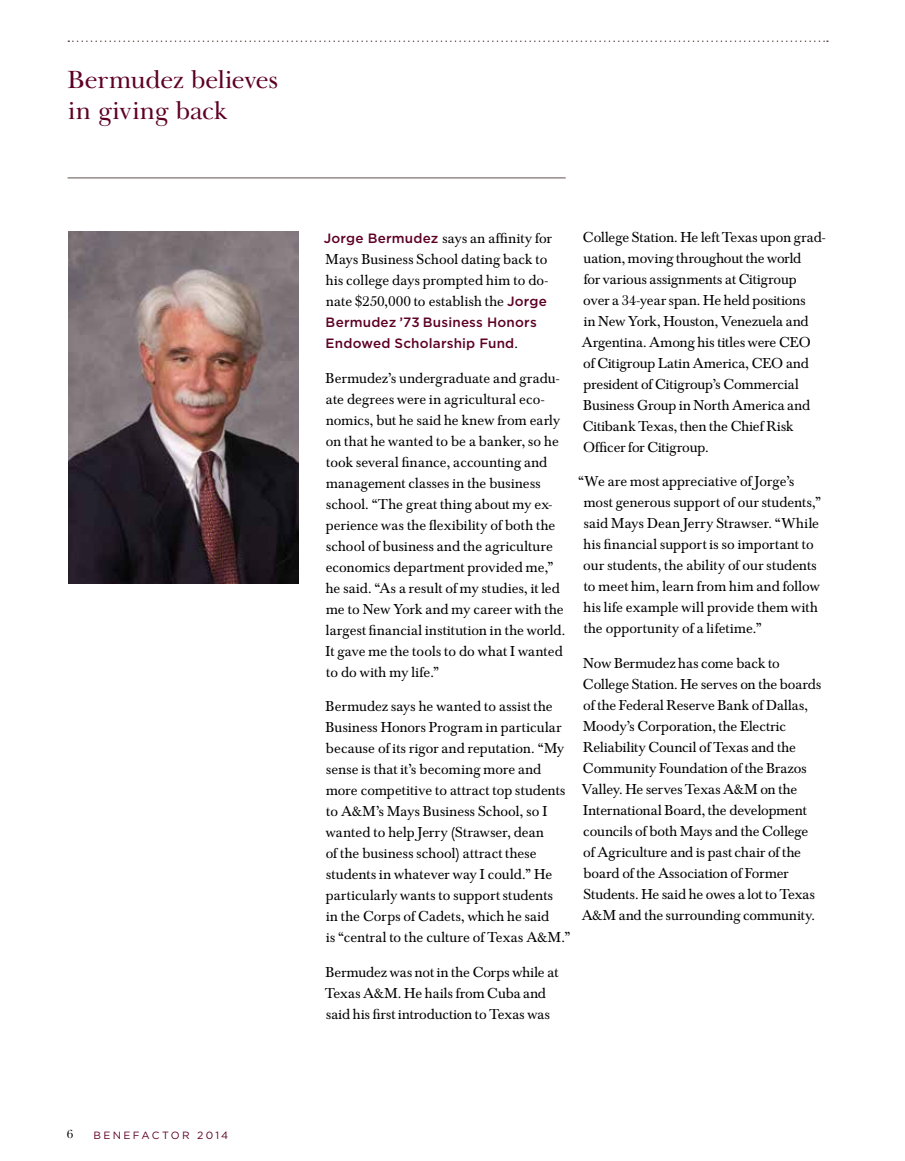
<style>
.page{position:relative;width:905px;height:1161px;background:#fff}
.page>*{position:absolute;margin:0;border:0;box-sizing:border-box;transform-origin:0 0}
.t1{font:25.5px/30.6px "Baskerville Cyr Upright";letter-spacing:-.015em;color:#5d0025}
.t2{font:15px/21px "Baskerville Rgl";letter-spacing:.01em;color:#000}
.t3{font:500 13.5px/21px "Gotham";letter-spacing:.015em;color:#5d0025}
.t4{font:12px "Baskerville Cyr Upright";color:#000}
.t5{font:10.5px "Gotham";letter-spacing:.22em;color:#5d0025}
.s1{font-family:"Gotham";font-weight:500;font-size:13.5px;color:#5d0025}
.s2{font-family:"Baskerville Rgl";font-weight:400;font-size:15px;color:#000}
</style>
<div class="page">
<svg style="left:68px;top:41px;width:759px;height:1px"></svg>
<img style="left:69px;top:232px;width:229px;height:352px">
<hr style="left:68px;top:178px;width:497px;height:1px;background:#60504d">
<h1 class="t1" style="left:67px;top:65px;width:213px">Bermudez believes in giving back</h1>
<p class="t4" style="left:67px;top:1128px;width:8px">6</p>
<p class="t5" style="left:93px;top:1129px;width:136px">BENEFACTOR 2014</p>
<p class="t2" style="left:324px;top:229px;width:229px"><span class="s1">Jorge Bermudez</span> says an affinity for Mays Business School dating back to his college days prompted him to do&shy;nate $250,000 to establish the <span class="s1">Jorge</span></p>
<p class="t3" style="left:325px;top:312px;width:213px">Bermudez ’73 Business Honors<br>Endowed Scholarship Fund<span class="s2">.</span></p>
<p class="t2" style="left:325px;top:368px;width:241px">Bermudez’s undergraduate and gradu&shy;ate degrees were in agricultural eco&shy;nomics, but he said he knew from early on that he wanted to be a banker, so he took several finance, accounting and management classes in the business school. “The great thing about my ex&shy;perience was the flexibility of both the school of business and the agriculture economics department provided me,” he said. “As a result of my studies, it led me to New York and my career with the largest financial institution in the world.<br>It gave me the tools to do what I wanted to do with my life.”</p>
<p class="t2" style="left:325px;top:697px;width:246px">Bermudez says he wanted to assist the Business Honors Program in particular because of its rigor and reputation. “My sense is that it’s becoming more and more competitive to attract top students to A&amp;M’s Mays Business School, so I wanted to help Jerry (Strawser, dean<br>of the business school) attract these students in whatever way I could.” He particularly wants to support students<br>in the Corps of Cadets, which he said<br>is “central to the culture of Texas A&amp;M.”</p>
<p class="t2" style="left:325px;top:962px;width:234px">Bermudez was not in the Corps while at<br>Texas A&amp;M. He hails from Cuba and said his first introduction to Texas was</p>
<p class="t2" style="left:581px;top:228px;width:245px">College Station. He left Texas upon grad&shy;uation, moving throughout the world<br>for various assignments at Citigroup<br>over a 34-year span. He held positions<br>in New York, Houston, Venezuela and Argentina. Among his titles were CEO of Citigroup Latin America, CEO and president of Citigroup’s Commercial Business Group in North America and Citibank Texas, then the Chief Risk Officer for Citigroup.</p>
<p class="t2" style="left:583px;top:472px;width:239px;text-indent:-5px">“We are most appreciative of Jorge’s most generous support of our students,” said Mays Dean Jerry Strawser. “While his financial support is so important to our students, the ability of our students to meet him, learn from him and follow his life example will provide them with the opportunity of a lifetime.”</p>
<p class="t2" style="left:581px;top:654px;width:241px">Now Bermudez has come back to College Station. He serves on the boards of the Federal Reserve Bank of Dallas, Moody’s Corporation, the Electric Reliability Council of Texas and the Community Foundation of the Brazos Valley. He serves Texas A&amp;M on the International Board, the development councils of both Mays and the College of Agriculture and is past chair of the board of the Association of Former Students. He said he owes a lot to Texas A&amp;M and the surrounding community.</p>
</div>
